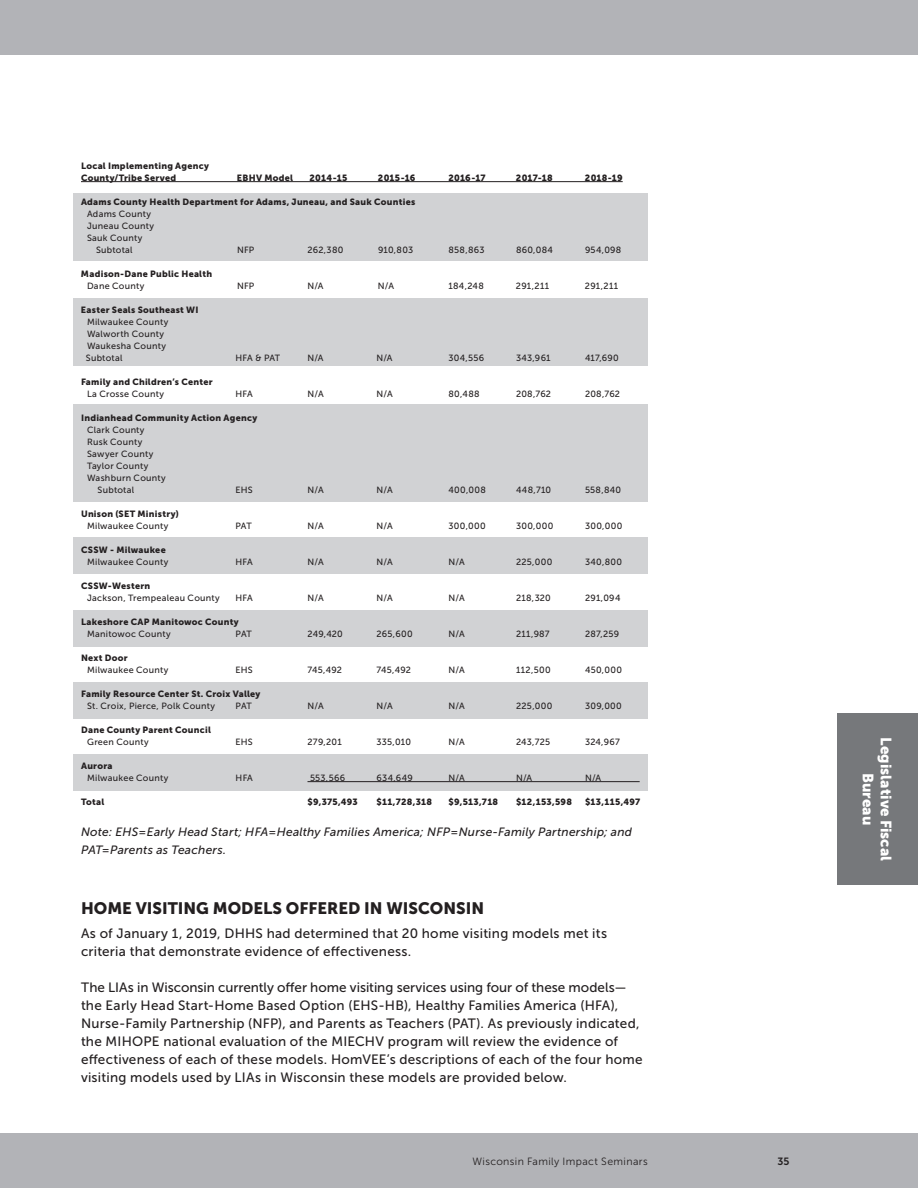
<style>
.page{position:relative;width:918px;height:1188px;background:#fff}
.page>*{position:absolute;margin:0;border:0;box-sizing:border-box;transform-origin:0 0}
.t1{font:16.5px "Museo Sans 900";color:#231f20}
.t2{font:15px/18px "Museo Sans 900";letter-spacing:.005em;color:#fff;text-align:center}
.t3{font:13.5px/18px "Museo Sans 500";letter-spacing:.02em;color:#231f20}
.t4{font:italic 12px/18px "Museo Sans 500";letter-spacing:.02em;color:#231f20}
.t5{font:10.5px "Museo Sans 300";letter-spacing:.035em;color:#231f20}
.t6{font:10.5px "Museo Sans 700";color:#231f20}
.t7{font:9px/12px "Museo Sans 500";letter-spacing:.03em;color:#231f20}
.t8{font:9px/12px "Museo Sans 900";letter-spacing:.03em;color:#231f20}
</style>
<div class="page">
<div style="left:0;top:0;width:918px;height:54px;background:#b2b3b7"></div>
<div style="left:0;top:1134px;width:918px;height:54px;background:#b2b3b7"></div>
<div style="left:73px;top:193px;width:575px;height:68px;background:#d1d2d4"></div>
<div style="left:73px;top:298px;width:575px;height:68px;background:#d1d2d4"></div>
<div style="left:73px;top:404px;width:575px;height:98px;background:#d1d2d4"></div>
<div style="left:73px;top:538px;width:575px;height:36px;background:#d1d2d4"></div>
<div style="left:73px;top:610px;width:575px;height:36px;background:#d1d2d4"></div>
<div style="left:73px;top:682px;width:575px;height:37px;background:#d1d2d4"></div>
<div style="left:73px;top:754px;width:575px;height:37px;background:#d1d2d4"></div>
<hr style="left:81px;top:181px;width:542px;height:1px;background:#231f20">
<hr style="left:308px;top:781px;width:332px;height:1px;background:#231f20">
<div style="left:837px;top:713px;width:81px;height:172px;background:#76787b"></div>
<p class="t8" style="left:81px;top:160px;width:130px">Local Implementing Agency<br>County/Tribe Served</p>
<p class="t8" style="left:237px;top:172px;width:58px">EBHV Model</p>
<p class="t8" style="left:310px;top:172px;width:39px">2014-15</p>
<p class="t8" style="left:378px;top:172px;width:39px">2015-16</p>
<p class="t8" style="left:448px;top:172px;width:39px">2016-17</p>
<p class="t8" style="left:516px;top:172px;width:38px">2017-18</p>
<p class="t8" style="left:585px;top:172px;width:39px">2018-19</p>
<p class="t8" style="left:81px;top:196px;width:336px">Adams County Health Department for Adams, Juneau, and Sauk Counties</p>
<p class="t7" style="left:87px;top:208px;width:65px">Adams County</p>
<p class="t7" style="left:87px;top:220px;width:68px">Juneau County</p>
<p class="t7" style="left:87px;top:232px;width:57px">Sauk County</p>
<p class="t7" style="left:96px;top:244px;width:38px">Subtotal</p>
<p class="t7" style="left:237px;top:244px;width:19px">NFP</p>
<p class="t7" style="left:308px;top:244px;width:37px">262,380</p>
<p class="t7" style="left:378px;top:244px;width:37px">910,803</p>
<p class="t7" style="left:449px;top:244px;width:38px">858,863</p>
<p class="t7" style="left:516px;top:244px;width:38px">860,084</p>
<p class="t7" style="left:585px;top:244px;width:38px">954,098</p>
<p class="t8" style="left:81px;top:268px;width:133px">Madison-Dane Public Health</p>
<p class="t7" style="left:87px;top:280px;width:59px">Dane County</p>
<p class="t7" style="left:237px;top:280px;width:19px">NFP</p>
<p class="t7" style="left:308px;top:280px;width:18px">N/A</p>
<p class="t7" style="left:378px;top:280px;width:18px">N/A</p>
<p class="t7" style="left:448px;top:280px;width:37px">184,248</p>
<p class="t7" style="left:516px;top:280px;width:35px">291,211</p>
<p class="t7" style="left:585px;top:280px;width:35px">291,211</p>
<p class="t8" style="left:81px;top:304px;width:119px">Easter Seals Southeast WI</p>
<p class="t7" style="left:86px;top:316px;width:84px">Milwaukee County<br>Walworth County<br>Waukesha County<br>Subtotal</p>
<p class="t7" style="left:236px;top:352px;width:46px">HFA &amp; PAT</p>
<p class="t7" style="left:308px;top:352px;width:18px">N/A</p>
<p class="t7" style="left:377px;top:352px;width:18px">N/A</p>
<p class="t7" style="left:449px;top:352px;width:37px">304,556</p>
<p class="t7" style="left:516px;top:352px;width:36px">343,961</p>
<p class="t7" style="left:585px;top:352px;width:35px">417,690</p>
<p class="t8" style="left:81px;top:376px;width:133px">Family and Children’s Center</p>
<p class="t7" style="left:87px;top:388px;width:78px">La Crosse County</p>
<p class="t7" style="left:236px;top:388px;width:19px">HFA</p>
<p class="t7" style="left:308px;top:388px;width:18px">N/A</p>
<p class="t7" style="left:377px;top:388px;width:18px">N/A</p>
<p class="t7" style="left:449px;top:388px;width:33px">80,488</p>
<p class="t7" style="left:516px;top:388px;width:37px">208,762</p>
<p class="t7" style="left:585px;top:388px;width:37px">208,762</p>
<p class="t8" style="left:81px;top:412px;width:178px">Indianhead Community Action Agency</p>
<p class="t7" style="left:87px;top:424px;width:59px">Clark County</p>
<p class="t7" style="left:87px;top:436px;width:57px">Rusk County</p>
<p class="t7" style="left:87px;top:448px;width:68px">Sawyer County</p>
<p class="t7" style="left:87px;top:460px;width:63px">Taylor County</p>
<p class="t7" style="left:87px;top:472px;width:80px">Washburn County</p>
<p class="t7" style="left:98px;top:484px;width:38px">Subtotal</p>
<p class="t7" style="left:236px;top:484px;width:19px">EHS</p>
<p class="t7" style="left:308px;top:484px;width:18px">N/A</p>
<p class="t7" style="left:377px;top:484px;width:18px">N/A</p>
<p class="t7" style="left:449px;top:484px;width:39px">400,008</p>
<p class="t7" style="left:516px;top:484px;width:37px">448,710</p>
<p class="t7" style="left:585px;top:484px;width:38px">558,840</p>
<p class="t8" style="left:81px;top:508px;width:99px">Unison (SET Ministry)</p>
<p class="t7" style="left:87px;top:520px;width:83px">Milwaukee County</p>
<p class="t7" style="left:236px;top:520px;width:18px">PAT</p>
<p class="t7" style="left:308px;top:520px;width:18px">N/A</p>
<p class="t7" style="left:377px;top:520px;width:18px">N/A</p>
<p class="t7" style="left:449px;top:520px;width:39px">300,000</p>
<p class="t7" style="left:516px;top:520px;width:39px">300,000</p>
<p class="t7" style="left:585px;top:520px;width:39px">300,000</p>
<p class="t8" style="left:81px;top:544px;width:86px">CSSW - Milwaukee</p>
<p class="t7" style="left:87px;top:556px;width:83px">Milwaukee County</p>
<p class="t7" style="left:236px;top:556px;width:19px">HFA</p>
<p class="t7" style="left:308px;top:556px;width:18px">N/A</p>
<p class="t7" style="left:377px;top:556px;width:18px">N/A</p>
<p class="t7" style="left:449px;top:556px;width:18px">N/A</p>
<p class="t7" style="left:516px;top:556px;width:38px">225,000</p>
<p class="t7" style="left:585px;top:556px;width:39px">340,800</p>
<p class="t8" style="left:81px;top:580px;width:71px">CSSW-Western</p>
<p class="t7" style="left:87px;top:592px;width:134px">Jackson, Trempealeau County</p>
<p class="t7" style="left:236px;top:592px;width:19px">HFA</p>
<p class="t7" style="left:308px;top:592px;width:18px">N/A</p>
<p class="t7" style="left:377px;top:592px;width:18px">N/A</p>
<p class="t7" style="left:449px;top:592px;width:18px">N/A</p>
<p class="t7" style="left:516px;top:592px;width:36px">218,320</p>
<p class="t7" style="left:585px;top:592px;width:37px">291,094</p>
<p class="t8" style="left:81px;top:616px;width:159px">Lakeshore CAP Manitowoc County</p>
<p class="t7" style="left:87px;top:628px;width:85px">Manitowoc County</p>
<p class="t7" style="left:236px;top:628px;width:18px">PAT</p>
<p class="t7" style="left:308px;top:628px;width:37px">249,420</p>
<p class="t7" style="left:377px;top:628px;width:38px">265,600</p>
<p class="t7" style="left:449px;top:628px;width:18px">N/A</p>
<p class="t7" style="left:516px;top:628px;width:35px">211,987</p>
<p class="t7" style="left:585px;top:628px;width:36px">287,259</p>
<p class="t8" style="left:81px;top:652px;width:48px">Next Door</p>
<p class="t7" style="left:87px;top:664px;width:83px">Milwaukee County</p>
<p class="t7" style="left:236px;top:664px;width:19px">EHS</p>
<p class="t7" style="left:308px;top:664px;width:36px">745,492</p>
<p class="t7" style="left:377px;top:664px;width:36px">745,492</p>
<p class="t7" style="left:449px;top:664px;width:18px">N/A</p>
<p class="t7" style="left:516px;top:664px;width:36px">112,500</p>
<p class="t7" style="left:585px;top:664px;width:38px">450,000</p>
<p class="t8" style="left:81px;top:688px;width:181px">Family Resource Center St. Croix Valley</p>
<p class="t7" style="left:87px;top:700px;width:130px">St. Croix, Pierce, Polk County</p>
<p class="t7" style="left:236px;top:700px;width:18px">PAT</p>
<p class="t7" style="left:308px;top:700px;width:18px">N/A</p>
<p class="t7" style="left:377px;top:700px;width:18px">N/A</p>
<p class="t7" style="left:449px;top:700px;width:18px">N/A</p>
<p class="t7" style="left:516px;top:700px;width:38px">225,000</p>
<p class="t7" style="left:585px;top:700px;width:38px">309,000</p>
<p class="t8" style="left:81px;top:724px;width:131px">Dane County Parent Council</p>
<p class="t7" style="left:87px;top:736px;width:63px">Green County</p>
<p class="t7" style="left:236px;top:736px;width:19px">EHS</p>
<p class="t7" style="left:308px;top:736px;width:36px">279,201</p>
<p class="t7" style="left:377px;top:736px;width:36px">335,010</p>
<p class="t7" style="left:449px;top:736px;width:18px">N/A</p>
<p class="t7" style="left:516px;top:736px;width:36px">243,725</p>
<p class="t7" style="left:585px;top:736px;width:36px">324,967</p>
<p class="t8" style="left:81px;top:760px;width:33px">Aurora</p>
<p class="t7" style="left:87px;top:772px;width:83px">Milwaukee County</p>
<p class="t7" style="left:236px;top:772px;width:19px">HFA</p>
<p class="t7" style="left:310px;top:772px;width:37px">553,566</p>
<p class="t7" style="left:377px;top:772px;width:38px">634,649</p>
<p class="t7" style="left:449px;top:772px;width:18px">N/A</p>
<p class="t7" style="left:516px;top:772px;width:18px">N/A</p>
<p class="t7" style="left:585px;top:772px;width:18px">N/A</p>
<p class="t8" style="left:81px;top:796px;width:25px">Total</p>
<p class="t8" style="left:308px;top:796px;width:52px">$9,375,493</p>
<p class="t8" style="left:377px;top:796px;width:57px">$11,728,318</p>
<p class="t8" style="left:449px;top:796px;width:51px">$9,513,718</p>
<p class="t8" style="left:516px;top:796px;width:57px">$12,153,598</p>
<p class="t8" style="left:585px;top:796px;width:57px">$13,115,497</p>
<h3 class="t4" style="left:81px;top:823px;width:553px">Note: EHS=Early Head Start; HFA=Healthy Families America; NFP=Nurse-Family Partnership; and<br>PAT=Parents as Teachers.</h3>
<h1 class="t1" style="left:81px;top:899px;width:405px">HOME VISITING MODELS OFFERED IN WISCONSIN</h1>
<h3 class="t3" style="left:81px;top:925px;width:528px">As of January 1, 2019, DHHS had determined that 20 home visiting models met its criteria that demonstrate evidence of effectiveness.</h3>
<p class="t3" style="left:81px;top:979px;width:563px">The LIAs in Wisconsin currently offer home visiting services using four of these models— the Early Head Start-Home Based Option (EHS-HB), Healthy Families America (HFA), Nurse-Family Partnership (NFP), and Parents as Teachers (PAT). As previously indicated, the MIHOPE national evaluation of the MIECHV program will review the evidence of effectiveness of each of these models. HomVEE’s descriptions of each of the four home visiting models used by LIAs in Wisconsin these models are provided below.</p>
<p class="t5" style="left:472px;top:1156px;width:177px">Wisconsin Family Impact Seminars</p>
<p class="t6" style="left:777px;top:1155px;width:14px">35</p>
<h2 class="t2" style="left:895px;top:737px;width:126px;rotate:90deg">Legislative Fiscal<br>Bureau</h2>
</div>
